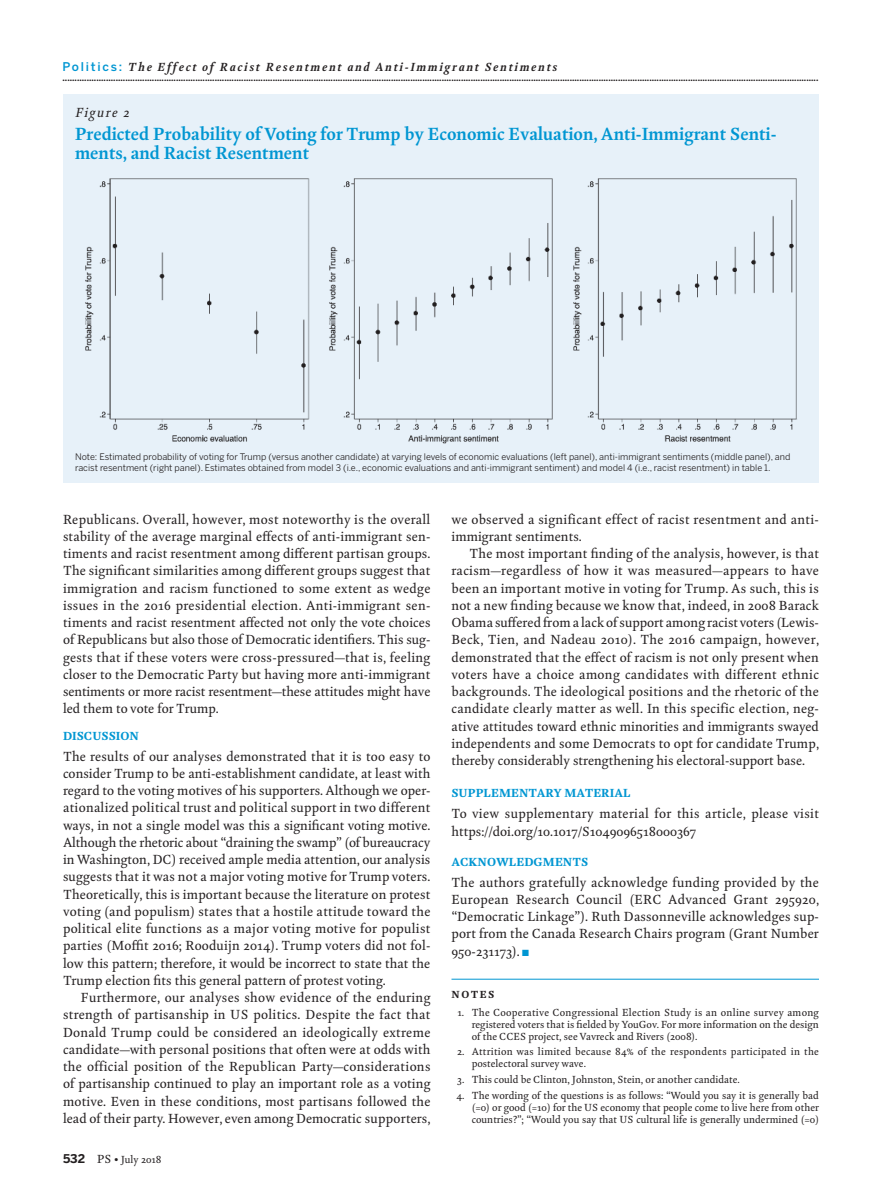
<style>
.page{position:relative;width:891px;height:1188px;background:#fff}
.page>*{position:absolute;margin:0;border:0;box-sizing:border-box;transform-origin:0 0}
.t1{font:700 18px/19.5px "Kingfisher";color:#0096d2}
.t2{font:13.5px/17.2px "Kingfisher";color:#231f20;text-align:justify}
.t3{font:13.5px/17.2px "Kingfisher";letter-spacing:.02em;color:#231f20}
.t4{font:italic 13.5px "Kingfisher";letter-spacing:.11em;color:#231f20}
.t5{font:italic 700 12px "Kingfisher";letter-spacing:.15em;color:#231f20}
.t6{font:800 12px "Kingfisher";color:#0096d2}
.t7{font:10.5px/12px "Kingfisher";color:#231f20;text-align:justify}
.t8{font:700 10.5px "Kingfisher";color:#231f20}
.t9{font:10.5px/12px "Kingfisher";letter-spacing:.02em;color:#231f20}
.t10{font:800 10.5px "Kingfisher";letter-spacing:.14em;color:#231f20}
.t11{font:9px/10.8px "Benton Sans";color:#231f20}
.s1{font-family:"Benton Sans";font-weight:500;font-style:normal;color:#0096d2}
.s2{font-family:"Benton Sans";font-weight:700;font-size:12px}
.s3{font-size:12px}
.s4{color:#0096d2}
</style>
<div class="page">
<hr style="left:452px;top:979px;width:367px;height:1px;background:#0096d2">
<div style="left:63px;top:94px;width:756px;height:389px;background:#e7f1f9"></div>
<img style="left:85px;top:178px;width:712px;height:266px">
<p class="t5" style="left:63px;top:58px;width:496px"><span class="s1">Politics:</span> The Effect of Racist Resentment and Anti-Immigrant Sentiments</p>
<p class="t8" style="left:63px;top:70px;width:757px">.........................................................................................................................................................................................................................................................................................................................</p>
<p class="t4" style="left:75px;top:103px;width:55px">Figure 2</p>
<h1 class="t1" style="left:75px;top:123px;width:703px">Predicted Probability of Voting for Trump by Economic Evaluation, Anti-Immigrant Senti&shy;ments, and Racist Resentment</h1>
<p class="t11" style="left:75px;top:452px;width:717px">Note: Estimated probability of voting for Trump (versus another candidate) at varying levels of economic evaluations (left panel), anti-immigrant sentiments (middle panel), and racist resentment (right panel). Estimates obtained from model 3 (i.e., economic evaluations and anti-immigrant sentiment) and model 4 (i.e., racist resentment) in table 1.</p>
<p class="t2" style="left:63px;top:510px;width:369px">Republicans. Overall, however, most noteworthy is the overall stability of the average marginal effects of anti-immigrant sen&shy;timents and racist resentment among different partisan groups.<br>The significant similarities among different groups suggest that immigration and racism functioned to some extent as wedge issues in the 2016 presidential election. Anti-immigrant sen&shy;timents and racist resentment affected not only the vote choices of Republicans but also those of Democratic identifiers. This sug&shy;gests that if these voters were cross-pressured—that is, feeling closer to the Democratic Party but having more anti-immigrant sentiments or more racist resentment—these attitudes might have led them to vote for Trump.</p>
<p class="t6" style="left:63px;top:727px;width:78px">DISCUSSION</p>
<p class="t2" style="left:63px;top:747px;width:369px">The results of our analyses demonstrated that it is too easy to consider Trump to be anti-establishment candidate, at least with regard to the voting motives of his supporters. Although we oper&shy;ationalized political trust and political support in two different ways, in not a single model was this a significant voting motive.<br>Although the rhetoric about “draining the swamp” (of bureaucracy in Washington, DC) received ample media attention, our analysis suggests that it was not a major voting motive for Trump voters.<br>Theoretically, this is important because the literature on protest voting (and populism) states that a hostile attitude toward the political elite functions as a major voting motive for populist parties (Moffit 2016; Rooduijn 2014). Trump voters did not fol&shy;low this pattern; therefore, it would be incorrect to state that the Trump election fits this general pattern of protest voting.</p>
<p class="t2" style="left:63px;top:989px;width:369px;text-indent:18px">Furthermore, our analyses show evidence of the enduring strength of partisanship in US politics. Despite the fact that Donald Trump could be considered an ideologically extreme candidate—with personal positions that often were at odds with the official position of the Republican Party—considerations of partisanship continued to play an important role as a voting motive. Even in these conditions, most partisans followed the lead of their party. However, even among Democratic supporters,</p>
<p class="t7" style="left:63px;top:1153px;width:100px"><span class="s2">532</span> <span class="s3">PS •</span> July 2018</p>
<p class="t3" style="left:452px;top:510px;width:369px">we observed a significant effect of racist resentment and anti&shy;immigrant sentiments.</p>
<p class="t2" style="left:452px;top:544px;width:369px;text-indent:18px">The most important finding of the analysis, however, is that racism—regardless of how it was measured—appears to have been an important motive in voting for Trump. As such, this is not a new finding because we know that, indeed, in 2008 Barack Obama suffered from a lack of support among racist voters (Lewis-Beck, Tien, and Nadeau 2010). The 2016 campaign, however, demonstrated that the effect of racism is not only present when voters have a choice among candidates with different ethnic backgrounds. The ideological positions and the rhetoric of the candidate clearly matter as well. In this specific election, neg&shy;ative attitudes toward ethnic minorities and immigrants swayed independents and some Democrats to opt for candidate Trump, thereby considerably strengthening his electoral-support base.</p>
<p class="t6" style="left:452px;top:785px;width:181px">SUPPLEMENTARY MATERIAL</p>
<p class="t3" style="left:452px;top:805px;width:369px">To view supplementary material for this article, please visit https://doi.org/10.1017/S1049096518000367</p>
<p class="t6" style="left:452px;top:853px;width:138px">ACKNOWLEDGMENTS</p>
<p class="t2" style="left:452px;top:873px;width:369px">The authors gratefully acknowledge funding provided by the European Research Council (ERC Advanced Grant 295920, “Democratic Linkage”). Ruth Dassonneville acknowledges sup&shy;port from the Canada Research Chairs program (Grant Number 950-231173). <span class="s4">■</span></p>
<p class="t10" style="left:452px;top:987px;width:44px">NOTES</p>
<p class="t7" style="left:472px;top:1006px;width:349px;text-indent:-14px">1. The Cooperative Congressional Election Study is an online survey among registered voters that is fielded by YouGov. For more information on the design of the CCES project, see Vavreck and Rivers (2008).</p>
<p class="t9" style="left:472px;top:1045px;width:349px;text-indent:-15px">2. Attrition was limited because 84% of the respondents participated in the postelectoral survey wave.</p>
<p class="t7" style="left:457px;top:1073px;width:284px">3. This could be Clinton, Johnston, Stein, or another candidate.</p>
<p class="t7" style="left:472px;top:1089px;width:349px;text-indent:-15px">4. The wording of the questions is as follows: “Would you say it is generally bad (=0) or good (=10) for the US economy that people come to live here from other countries?”; “Would you say that US cultural life is generally undermined (=0)</p>
</div>
